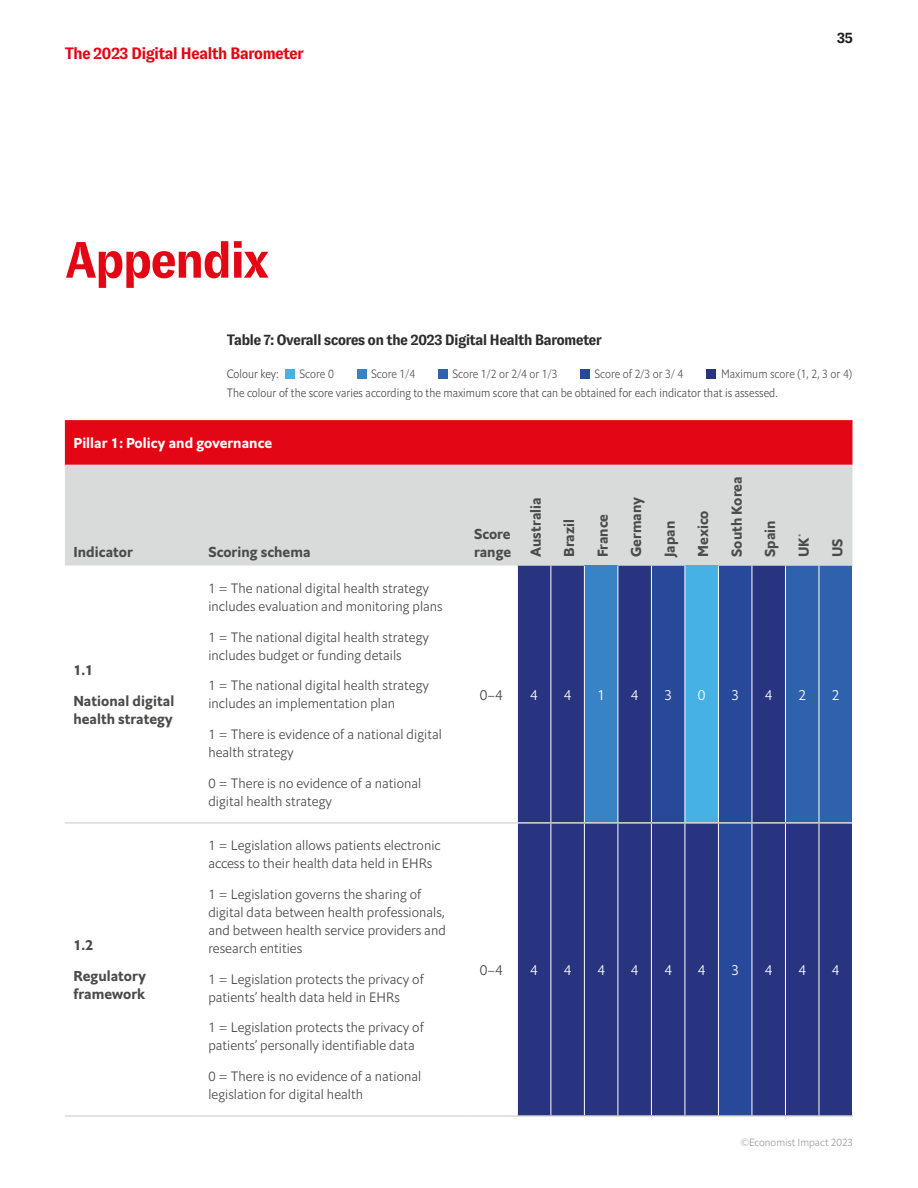
<style>
.page{position:relative;width:918px;height:1188px;background:#fff}
.page>*{position:absolute;margin:0;border:0;box-sizing:border-box;transform-origin:0 0}
._1__Header{font:700 51px "GT Zirkon";letter-spacing:-.05em;color:#e30614}
.t1{font:700 16.5px "GT Zirkon";letter-spacing:-.05em;color:#e30614}
._4__Body_text{font:700 15px "GT Zirkon";letter-spacing:-.05em;color:#2e2d2c}
.t2{font:700 15px "GT Zirkon";color:#1d1d1b}
._4__Body_text-2{font:14.25px/18px "Econ Sans Bol";letter-spacing:.005em;color:#4b4b4a}
._4__Body_text-3{font:14.25px "Econ Sans Bol";letter-spacing:.005em;color:#fff}
._4__Body_text-4{font:14.25px "Econ Sans Lig";color:#fff}
._4__Body_text-5{font:14.25px "Econ Sans Lig";color:#4b4b4a}
._4__Body_text-6{font:13.5px/18px "Econ Sans Lig";letter-spacing:.005em;color:#4b4b4a}
._4__Body_text-7{font:12px "Econ Sans Cnd Lig";letter-spacing:.005em;color:#4b4b4a}
._4__Body_text-8{font:12px "Econ Sans Cnd Lig";letter-spacing:.005em;color:#575756}
.t3{font:10.5px "Econ Sans Lig";color:#9d9d9d}
</style>
<div class="page">
<div style="left:65px;top:420px;width:787px;height:45px;background:#e30614"></div>
<div style="left:65px;top:465px;width:787px;height:101px;background:#d9dada"></div>
<div style="left:518px;top:566px;width:334px;height:549px;background:#28347f"></div>
<div style="left:584px;top:566px;width:34px;height:257px;background:#3883c5"></div>
<svg style="left:652px;top:566px;width:100px;height:549px;fill:#284899"></svg>
<div style="left:685px;top:566px;width:33px;height:257px;background:#45b1e5"></div>
<div style="left:786px;top:566px;width:66px;height:256px;background:#2f62ac"></div>
<hr style="left:551px;top:566px;width:1px;height:256px;background:#fff">
<hr style="left:584px;top:566px;width:1px;height:256px;background:#fff">
<hr style="left:618px;top:566px;width:1px;height:256px;background:#fff">
<hr style="left:651px;top:566px;width:1px;height:256px;background:#fff">
<hr style="left:685px;top:566px;width:1px;height:256px;background:#fff">
<hr style="left:718px;top:566px;width:1px;height:256px;background:#fff">
<hr style="left:752px;top:566px;width:1px;height:256px;background:#fff">
<hr style="left:785px;top:566px;width:1px;height:256px;background:#fff">
<hr style="left:819px;top:566px;width:1px;height:256px;background:#fff">
<hr style="left:65px;top:822px;width:135px;height:2px;background:#d9dada">
<hr style="left:200px;top:822px;width:266px;height:2px;background:#d9dada">
<hr style="left:466px;top:822px;width:51px;height:2px;background:#d9dada">
<hr style="left:65px;top:1115px;width:135px;height:2px;background:#d9dada">
<hr style="left:200px;top:1115px;width:266px;height:2px;background:#d9dada">
<hr style="left:466px;top:1115px;width:51px;height:2px;background:#d9dada">
<hr style="left:518px;top:822px;width:33px;height:2px;background:#d9dada">
<hr style="left:551px;top:822px;width:33px;height:2px;background:#d9dada">
<hr style="left:584px;top:822px;width:34px;height:2px;background:#d9dada">
<hr style="left:618px;top:822px;width:33px;height:2px;background:#d9dada">
<hr style="left:651px;top:822px;width:34px;height:2px;background:#d9dada">
<hr style="left:685px;top:822px;width:33px;height:2px;background:#d9dada">
<hr style="left:718px;top:822px;width:34px;height:2px;background:#d9dada">
<hr style="left:752px;top:822px;width:33px;height:2px;background:#d9dada">
<hr style="left:785px;top:822px;width:34px;height:2px;background:#d9dada">
<hr style="left:819px;top:822px;width:33px;height:2px;background:#d9dada">
<hr style="left:517px;top:1115px;width:34px;height:2px;background:#d9dada">
<hr style="left:551px;top:1115px;width:33px;height:2px;background:#d9dada">
<hr style="left:584px;top:1115px;width:34px;height:2px;background:#d9dada">
<hr style="left:618px;top:1115px;width:33px;height:2px;background:#d9dada">
<hr style="left:651px;top:1115px;width:34px;height:2px;background:#d9dada">
<hr style="left:685px;top:1115px;width:33px;height:2px;background:#d9dada">
<hr style="left:718px;top:1115px;width:34px;height:2px;background:#d9dada">
<hr style="left:752px;top:1115px;width:33px;height:2px;background:#d9dada">
<hr style="left:785px;top:1115px;width:34px;height:2px;background:#d9dada">
<hr style="left:819px;top:1115px;width:34px;height:2px;background:#d9dada">
<hr style="left:551px;top:824px;width:1px;height:291px;background:#fff">
<hr style="left:584px;top:824px;width:1px;height:291px;background:#fff">
<hr style="left:618px;top:824px;width:1px;height:291px;background:#fff">
<hr style="left:651px;top:824px;width:1px;height:291px;background:#fff">
<hr style="left:685px;top:824px;width:1px;height:291px;background:#fff">
<hr style="left:718px;top:824px;width:1px;height:291px;background:#fff">
<hr style="left:752px;top:824px;width:1px;height:291px;background:#fff">
<hr style="left:785px;top:824px;width:1px;height:291px;background:#fff">
<hr style="left:819px;top:824px;width:1px;height:291px;background:#fff">
<div style="left:285px;top:369px;width:10px;height:10px;background:#45b1e5"></div>
<div style="left:357px;top:369px;width:9px;height:9px;background:#3883c5"></div>
<div style="left:438px;top:369px;width:10px;height:9px;background:#2f62ac"></div>
<div style="left:580px;top:369px;width:9px;height:9px;background:#284899"></div>
<div style="left:707px;top:369px;width:9px;height:9px;background:#28347f"></div>
<p class="t1" style="left:65px;top:44px;width:241px">The 2023 Digital Health Barometer</p>
<p class="_1__Header" style="left:65px;top:232px;width:206px">Appendix</p>
<p class="_4__Body_text" style="left:227px;top:331px;width:377px">Table 7: Overall scores on the 2023 Digital Health Barometer</p>
<p class="t2" style="left:837px;top:29px;width:18px">35</p>
<p class="_4__Body_text-7" style="left:227px;top:366px;width:53px">Colour key:</p>
<p class="_4__Body_text-8" style="left:300px;top:366px;width:36px">Score 0</p>
<p class="_4__Body_text-8" style="left:371px;top:366px;width:46px">Score 1/4</p>
<p class="_4__Body_text-8" style="left:453px;top:366px;width:107px">Score 1/2 or 2/4 or 1/3</p>
<p class="_4__Body_text-8" style="left:594px;top:366px;width:90px">Score of 2/3 or 3/ 4</p>
<p class="_4__Body_text-8" style="left:721px;top:366px;width:133px">Maximum score (1, 2, 3 or 4)</p>
<p class="_4__Body_text-7" style="left:227px;top:385px;width:552px">The colour of the score varies according to the maximum score that can be obtained for each indicator that is assessed.</p>
<p class="_4__Body_text-3" style="left:73px;top:434px;width:200px">Pillar 1: Policy and governance</p>
<p class="_4__Body_text-2" style="left:73px;top:543px;width:61px">Indicator</p>
<p class="_4__Body_text-2" style="left:208px;top:543px;width:104px">Scoring schema</p>
<p class="_4__Body_text-2" style="left:73px;top:661px;width:22px">1.1</p>
<p class="_4__Body_text-2" style="left:73px;top:692px;width:103px">National digital health strategy</p>
<p class="_4__Body_text-2" style="left:73px;top:937px;width:22px">1.2</p>
<p class="_4__Body_text-2" style="left:73px;top:967px;width:74px">Regulatory framework</p>
<p class="_4__Body_text-6" style="left:208px;top:579px;width:236px">1 = The national digital health strategy includes evaluation and monitoring plans</p>
<p class="_4__Body_text-6" style="left:208px;top:628px;width:222px">1 = The national digital health strategy includes budget or funding details</p>
<p class="_4__Body_text-6" style="left:208px;top:677px;width:222px">1 = The national digital health strategy includes an implementation plan</p>
<p class="_4__Body_text-6" style="left:208px;top:725px;width:235px">1 = There is evidence of a national digital health strategy</p>
<p class="_4__Body_text-6" style="left:208px;top:774px;width:215px">0 = There is no evidence of a national digital health strategy</p>
<p class="_4__Body_text-6" style="left:208px;top:836px;width:234px">1 = Legislation allows patients electronic access to their health data held in EHRs</p>
<p class="_4__Body_text-6" style="left:208px;top:885px;width:239px">1 = Legislation governs the sharing of digital data between health professionals, and between health service providers and research entities</p>
<p class="_4__Body_text-6" style="left:208px;top:970px;width:217px">1 = Legislation protects the privacy of patients’ health data held in EHRs</p>
<p class="_4__Body_text-6" style="left:208px;top:1018px;width:217px">1 = Legislation protects the privacy of patients’ personally identifiable data</p>
<p class="_4__Body_text-6" style="left:208px;top:1067px;width:215px">0 = There is no evidence of a national legislation for digital health</p>
<p class="_4__Body_text-2" style="left:474px;top:525px;width:39px">Score range</p>
<p class="_4__Body_text-2" style="left:527px;top:557px;width:61px;rotate:-90deg">Australia</p>
<p class="_4__Body_text-2" style="left:560px;top:557px;width:40px;rotate:-90deg">Brazil</p>
<p class="_4__Body_text-2" style="left:594px;top:557px;width:45px;rotate:-90deg">France</p>
<p class="_4__Body_text-2" style="left:627px;top:557px;width:62px;rotate:-90deg">Germany</p>
<p class="_4__Body_text-2" style="left:661px;top:557px;width:38px;rotate:-90deg">Japan</p>
<p class="_4__Body_text-2" style="left:694px;top:557px;width:48px;rotate:-90deg">Mexico</p>
<p class="_4__Body_text-2" style="left:728px;top:557px;width:82px;rotate:-90deg">South Korea</p>
<p class="_4__Body_text-2" style="left:761px;top:557px;width:38px;rotate:-90deg">Spain</p>
<p class="_4__Body_text-2" style="left:795px;top:557px;width:25px;rotate:-90deg">UK<sup>*</sup></p>
<p class="_4__Body_text-2" style="left:828px;top:557px;width:20px;rotate:-90deg">US</p>
<p class="_4__Body_text-5" style="left:480px;top:685px;width:24px">0–4</p>
<p class="_4__Body_text-4" style="left:530px;top:685px;width:9px">4</p>
<p class="_4__Body_text-4" style="left:564px;top:685px;width:9px">4</p>
<p class="_4__Body_text-4" style="left:597px;top:685px;width:9px">1</p>
<p class="_4__Body_text-4" style="left:631px;top:685px;width:9px">4</p>
<p class="_4__Body_text-4" style="left:664px;top:685px;width:9px">3</p>
<p class="_4__Body_text-4" style="left:698px;top:685px;width:9px">0</p>
<p class="_4__Body_text-4" style="left:731px;top:685px;width:9px">3</p>
<p class="_4__Body_text-4" style="left:765px;top:685px;width:9px">4</p>
<p class="_4__Body_text-4" style="left:798px;top:685px;width:9px">2</p>
<p class="_4__Body_text-4" style="left:832px;top:685px;width:9px">2</p>
<p class="_4__Body_text-5" style="left:480px;top:961px;width:24px">0–4</p>
<p class="_4__Body_text-4" style="left:530px;top:961px;width:9px">4</p>
<p class="_4__Body_text-4" style="left:564px;top:961px;width:9px">4</p>
<p class="_4__Body_text-4" style="left:597px;top:961px;width:9px">4</p>
<p class="_4__Body_text-4" style="left:631px;top:961px;width:9px">4</p>
<p class="_4__Body_text-4" style="left:664px;top:961px;width:9px">4</p>
<p class="_4__Body_text-4" style="left:698px;top:961px;width:9px">4</p>
<p class="_4__Body_text-4" style="left:731px;top:961px;width:9px">3</p>
<p class="_4__Body_text-4" style="left:765px;top:961px;width:9px">4</p>
<p class="_4__Body_text-4" style="left:798px;top:961px;width:9px">4</p>
<p class="_4__Body_text-4" style="left:832px;top:961px;width:9px">4</p>
<p class="t3" style="left:740px;top:1136px;width:114px">©Economist Impact 2023</p>
</div>
